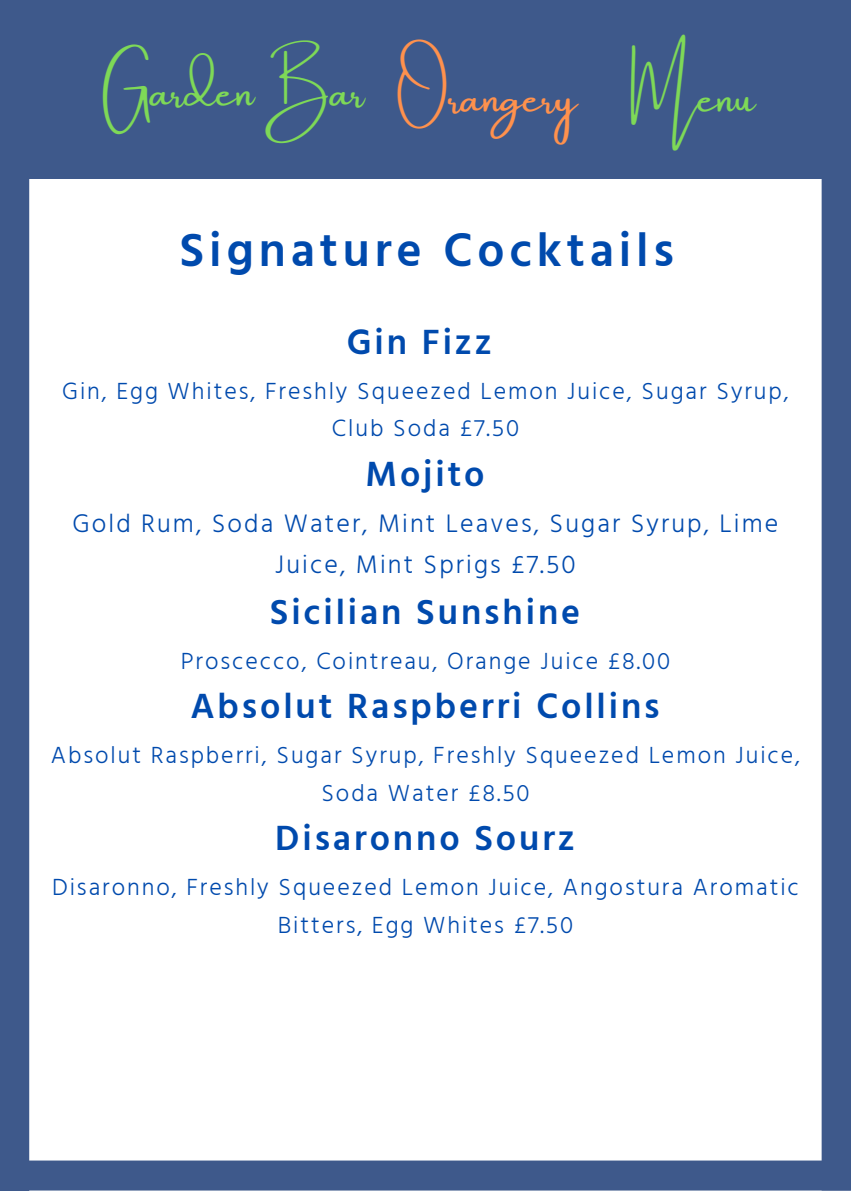
<style>
.page{position:relative;width:851px;height:1191px;background:#fff}
.page>*{position:absolute;margin:0;border:0;box-sizing:border-box;transform-origin:0 0}
.t1{font:600 48px "Hind Guntur";letter-spacing:.1em;color:#004aad}
.t2{font:42px "Amsterdam One";color:#7ed957}
.t3{font:42px "Amsterdam One";color:#ff914d}
.t4{font:600 36px "Hind Guntur";letter-spacing:.08em;color:#004aad}
.t5{font:300 26px/40.4px "Hind Guntur";letter-spacing:.08em;color:#004aad;text-align:center}
.t6{font:300 24px/37.6px "Hind Guntur";letter-spacing:.08em;color:#004aad;text-align:center}
</style>
<div class="page">
<div style="left:821px;top:0;width:29px;height:1191px;background:#3e598b"></div>
<div style="left:0;top:1px;width:29px;height:1190px;background:#3e598b"></div>
<div style="left:0;top:1161px;width:850px;height:30px;background:#3e598b"></div>
<div style="left:0;top:0;width:850px;height:179px;background:#3e598b"></div>
<p class="t2" style="left:103px;top:69px;width:263px">Garden Bar</p>
<p class="t3" style="left:397px;top:75px;width:181px">Orangery</p>
<p class="t2" style="left:630px;top:75px;width:126px">Menu</p>
<p class="t1" style="left:179px;top:222px;width:496px">Signature Cocktails</p>
<p class="t4" style="left:347px;top:320px;width:146px">Gin Fizz</p>
<p class="t6" style="left:62px;top:371px;width:728px">Gin, Egg Whites, Freshly Squeezed Lemon Juice, Sugar Syrup,<br>Club Soda £7.50</p>
<p class="t4" style="left:365px;top:452px;width:120px">Mojito</p>
<p class="t5" style="left:73px;top:503px;width:707px">Gold Rum, Soda Water, Mint Leaves, Sugar Syrup, Lime<br>Juice, Mint Sprigs £7.50</p>
<p class="t4" style="left:270px;top:590px;width:312px">Sicilian Sunshine</p>
<p class="t6" style="left:181px;top:641px;width:491px">Proscecco, Cointreau, Orange Juice £8.00</p>
<p class="t4" style="left:190px;top:685px;width:470px">Absolut Raspberri Collins</p>
<p class="t6" style="left:51px;top:736px;width:750px">Absolut Raspberri, Sugar Syrup, Freshly Squeezed Lemon Juice,<br>Soda Water £8.50</p>
<p class="t4" style="left:275px;top:817px;width:301px">Disaronno Sourz</p>
<p class="t6" style="left:52px;top:868px;width:748px">Disaronno, Freshly Squeezed Lemon Juice, Angostura Aromatic<br>Bitters, Egg Whites £7.50</p>
</div>
